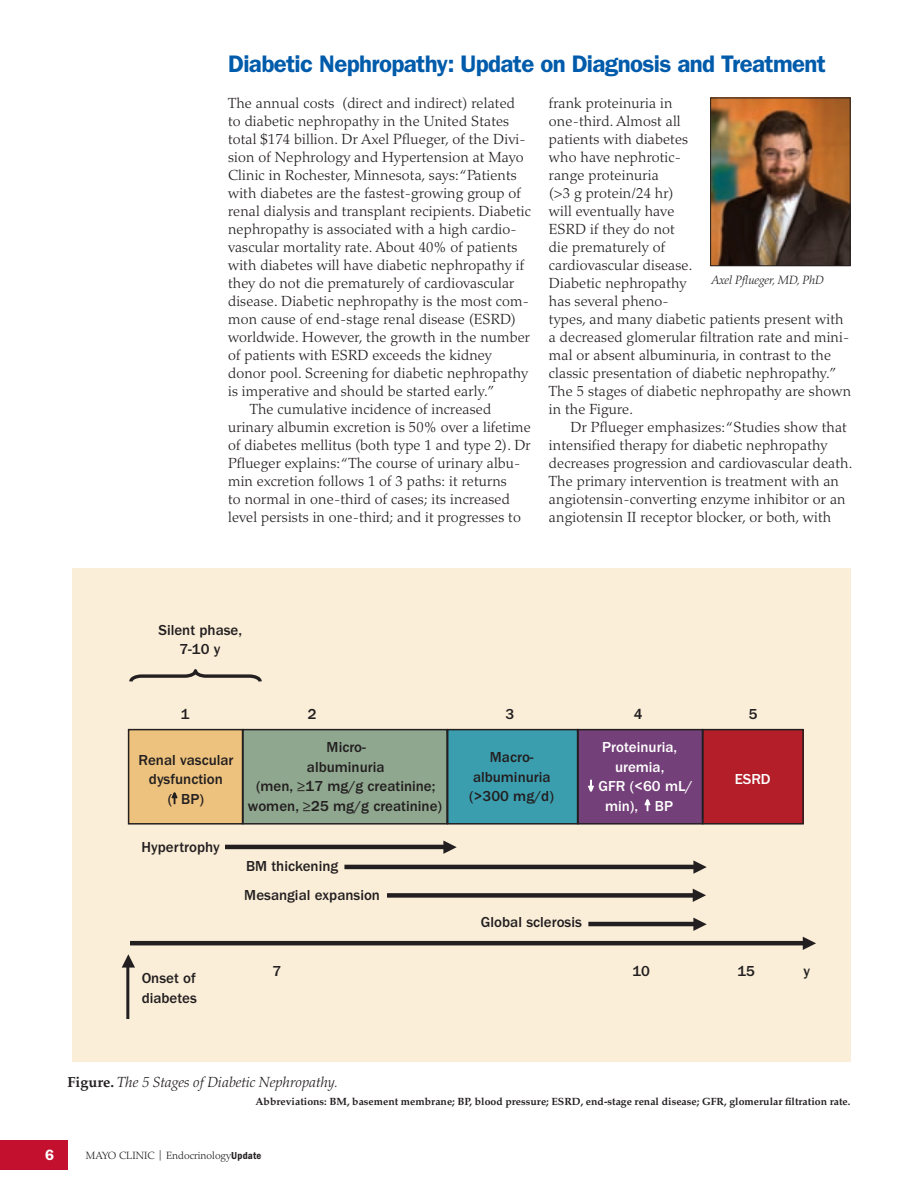
<style>
.page{position:relative;width:918px;height:1188px;background:#fff}
.page>*{position:absolute;margin:0;border:0;box-sizing:border-box;transform-origin:0 0}
.t1{font:600 24px "ITC Franklin Gothic Std";letter-spacing:-.025em;color:#015bab}
.t2{font:500 15px/19.5px "ITC Franklin Gothic Std";color:#231f20;text-align:center}
.t3{font:500 15px "ITC Franklin Gothic Std";color:#fff}
.t4{font:600 15px "ITC Franklin Gothic Std";color:#fff}
.t5{font:300 14.7px/18px "Palatino LT Std";letter-spacing:.01em;color:#231f20}
.t6{font:italic 300 14.7px "Palatino LT Std";color:#231f20}
.t7{font:italic 300 12px "Palatino LT Std";color:#231f20}
.t8{font:700 10.5px "Palatino LT Std";color:#231f20}
.t9{font:300 10.5px "Palatino LT Std";color:#231f20}
.s1{font-weight:700;font-style:normal}
.s2{font-weight:400}
.s3{font-family:"ITC Franklin Gothic Std Dm Cd";font-weight:400}
</style>
<div class="page">
<div style="left:72px;top:568px;width:778px;height:494px;background:#faeed8"></div>
<div style="left:578px;top:730px;width:124px;height:94px;background:#744079"></div>
<div style="left:577px;top:729px;width:126px;height:96px;border:2px solid #231f20"></div>
<div style="left:129px;top:730px;width:114px;height:94px;background:#edc27e"></div>
<div style="left:128px;top:729px;width:115px;height:96px;border:2px solid #231f20"></div>
<div style="left:0;top:1140px;width:68px;height:30px;background:#c3102f"></div>
<hr style="left:130px;top:941px;width:676px;height:4px;background:#231f20">
<hr style="left:126px;top:966px;width:3px;height:53px;background:#231f20">
<svg style="left:122px;top:954px;width:13px;height:14px"></svg>
<svg style="left:129px;top:669px;width:133px;height:13px"></svg>
<div style="left:243px;top:730px;width:204px;height:94px;background:#8fa78f"></div>
<div style="left:242px;top:729px;width:206px;height:96px;border:2px solid #231f20"></div>
<div style="left:448px;top:730px;width:130px;height:94px;background:#3a9eaf"></div>
<div style="left:447px;top:729px;width:131px;height:96px;border:2px solid #231f20"></div>
<svg style="left:588px;top:780px;width:6px;height:12px"></svg>
<svg style="left:644px;top:799px;width:7px;height:12px"></svg>
<div style="left:703px;top:730px;width:100px;height:94px;background:#b41e28"></div>
<div style="left:702px;top:729px;width:102px;height:96px;border:2px solid #231f20"></div>
<hr style="left:344px;top:865px;width:354px;height:4px;background:#231f20">
<svg style="left:693px;top:860px;width:14px;height:14px"></svg>
<hr style="left:588px;top:922px;width:110px;height:4px;background:#231f20">
<svg style="left:693px;top:918px;width:14px;height:13px"></svg>
<hr style="left:225px;top:845px;width:220px;height:4px;background:#231f20">
<svg style="left:443px;top:841px;width:14px;height:13px"></svg>
<div style="left:387px;top:893px;width:309px;height:5px;background:#231f20"></div>
<svg style="left:693px;top:889px;width:13px;height:13px"></svg>
<svg style="left:803px;top:937px;width:13px;height:13px"></svg>
<img style="left:712px;top:100px;width:137px;height:164px">
<div style="left:710px;top:98px;width:141px;height:168px;border:1px solid #231f20"></div>
<svg style="left:171px;top:792px;width:7px;height:12px"></svg>
<h1 class="t1" style="left:228px;top:50px;width:599px">Diabetic Nephropathy: Update on Diagnosis and Treatment</h1>
<p class="t5" style="left:228px;top:94px;width:288px">The annual costs (direct and indirect) related</p>
<p class="t5" style="left:228px;top:112px;width:283px">to diabetic nephropathy in the United States</p>
<p class="t5" style="left:228px;top:130px;width:299px">total $174 billion. Dr Axel Pflueger, of the Divi-</p>
<p class="t5" style="left:228px;top:148px;width:297px">sion of Nephrology and Hypertension at Mayo</p>
<p class="t5" style="left:228px;top:166px;width:290px">Clinic in Rochester, Minnesota, says: “Patients</p>
<p class="t5" style="left:228px;top:184px;width:294px">with diabetes are the fastest-growing group of</p>
<p class="t5" style="left:228px;top:202px;width:304px">renal dialysis and transplant recipients. Diabetic</p>
<p class="t5" style="left:228px;top:220px;width:290px">nephropathy is associated with a high cardio-</p>
<p class="t5" style="left:228px;top:238px;width:291px">vascular mortality rate. About 40% of patients</p>
<p class="t5" style="left:228px;top:256px;width:297px">with diabetes will have diabetic nephropathy if</p>
<p class="t5" style="left:228px;top:274px;width:288px">they do not die prematurely of cardiovascular</p>
<p class="t5" style="left:228px;top:292px;width:303px">disease. Diabetic nephropathy is the most com-</p>
<p class="t5" style="left:228px;top:310px;width:290px">mon cause of end-stage renal disease (ESRD)</p>
<p class="t5" style="left:228px;top:328px;width:303px">worldwide. However, the growth in the number</p>
<p class="t5" style="left:228px;top:346px;width:265px">of patients with ESRD exceeds the kidney</p>
<p class="t5" style="left:228px;top:364px;width:301px">donor pool. Screening for diabetic nephropathy</p>
<p class="t5" style="left:228px;top:382px;width:268px">is imperative and should be started early.”</p>
<p class="t5" style="left:250px;top:400px;width:243px">The cumulative incidence of increased</p>
<p class="t5" style="left:228px;top:418px;width:304px">urinary albumin excretion is 50% over a lifetime</p>
<p class="t5" style="left:228px;top:436px;width:304px">of diabetes mellitus (both type 1 and type 2). Dr</p>
<p class="t5" style="left:228px;top:454px;width:294px">Pflueger explains: “The course of urinary albu-</p>
<p class="t5" style="left:228px;top:472px;width:280px">min excretion follows 1 of 3 paths: it returns</p>
<p class="t5" style="left:228px;top:490px;width:283px">to normal in one-third of cases; its increased</p>
<p class="t5" style="left:228px;top:508px;width:294px">level persists in one-third; and it progresses to</p>
<p class="t5" style="left:549px;top:94px;width:304px">frank proteinuria in<br>one-third. Almost all<br>patients with diabetes<br>who have nephrotic-<br>range proteinuria<br>(&gt;3 g protein/24 hr)<br>will eventually have<br>ESRD if they do not<br>die prematurely of<br>cardiovascular disease.<br>Diabetic nephropathy<br>has several pheno-<br>types, and many diabetic patients present with a decreased glomerular filtration rate and mini&shy;mal or absent albuminuria, in contrast to the classic presentation of diabetic nephropathy.”<br>The 5 stages of diabetic nephropathy are shown in the Figure.</p>
<p class="t5" style="left:549px;top:418px;width:305px;text-indent:22px">Dr Pflueger emphasizes: “Studies show that intensified therapy for diabetic nephropathy decreases progression and cardiovascular death.<br>The primary intervention is treatment with an angiotensin-converting enzyme inhibitor or an angiotensin II receptor blocker, or both, with</p>
<p class="t7" style="left:711px;top:273px;width:114px">Axel Pflueger, MD, PhD</p>
<p class="t2" style="left:158px;top:620px;width:85px">Silent phase,<br>7-10 y</p>
<p class="t2" style="left:181px;top:704px;width:10px">1</p>
<p class="t2" style="left:308px;top:704px;width:10px">2</p>
<p class="t2" style="left:506px;top:704px;width:10px">3</p>
<p class="t2" style="left:634px;top:704px;width:10px">4</p>
<p class="t2" style="left:749px;top:704px;width:10px">5</p>
<p class="t2" style="left:469px;top:748px;width:86px">Macro&shy;albuminuria (&gt;300 mg/d)</p>
<p class="t3" style="left:602px;top:739px;width:76px">Proteinuria,</p>
<p class="t3" style="left:615px;top:758px;width:51px">uremia,</p>
<p class="t3" style="left:598px;top:778px;width:96px">GFR (&lt;60 mL/</p>
<p class="t3" style="left:605px;top:797px;width:69px">min), BP</p>
<p class="t2" style="left:248px;top:738px;width:196px">Micro-<br>albuminuria<br>(men, ≥17 mg/g creatinine; women, ≥25 mg/g creatinine)</p>
<p class="t2" style="left:138px;top:750px;width:97px">Renal vascular dysfunction<br>( BP)</p>
<p class="t3" style="left:735px;top:770px;width:38px">ESRD</p>
<p class="t2" style="left:142px;top:838px;width:80px">Hypertrophy</p>
<p class="t2" style="left:142px;top:969px;width:57px;text-align:left">Onset of diabetes</p>
<p class="t2" style="left:246px;top:857px;width:94px">BM thickening</p>
<p class="t2" style="left:244px;top:885px;width:137px">Mesangial expansion</p>
<p class="t2" style="left:272px;top:961px;width:10px">7</p>
<p class="t2" style="left:481px;top:913px;width:102px">Global sclerosis</p>
<p class="t2" style="left:632px;top:961px;width:19px">10</p>
<p class="t2" style="left:737px;top:961px;width:19px">15</p>
<p class="t2" style="left:803px;top:961px;width:8px">y</p>
<p class="t6" style="left:67px;top:1073px;width:272px"><span class="s1">Figure.</span> The 5 Stages of Diabetic Nephropathy.</p>
<p class="t8" style="left:255px;top:1095px;width:597px">Abbreviations: BM, basement membrane; BP, blood pressure; ESRD, end-stage renal disease; GFR, glomerular filtration rate.</p>
<p class="t4" style="left:45px;top:1146px;width:11px">6</p>
<p class="t9" style="left:86px;top:1149px;width:177px">MAYO CLINIC <span class="s2">|</span> Endocrinology<span class="s3">Update</span></p>
</div>
